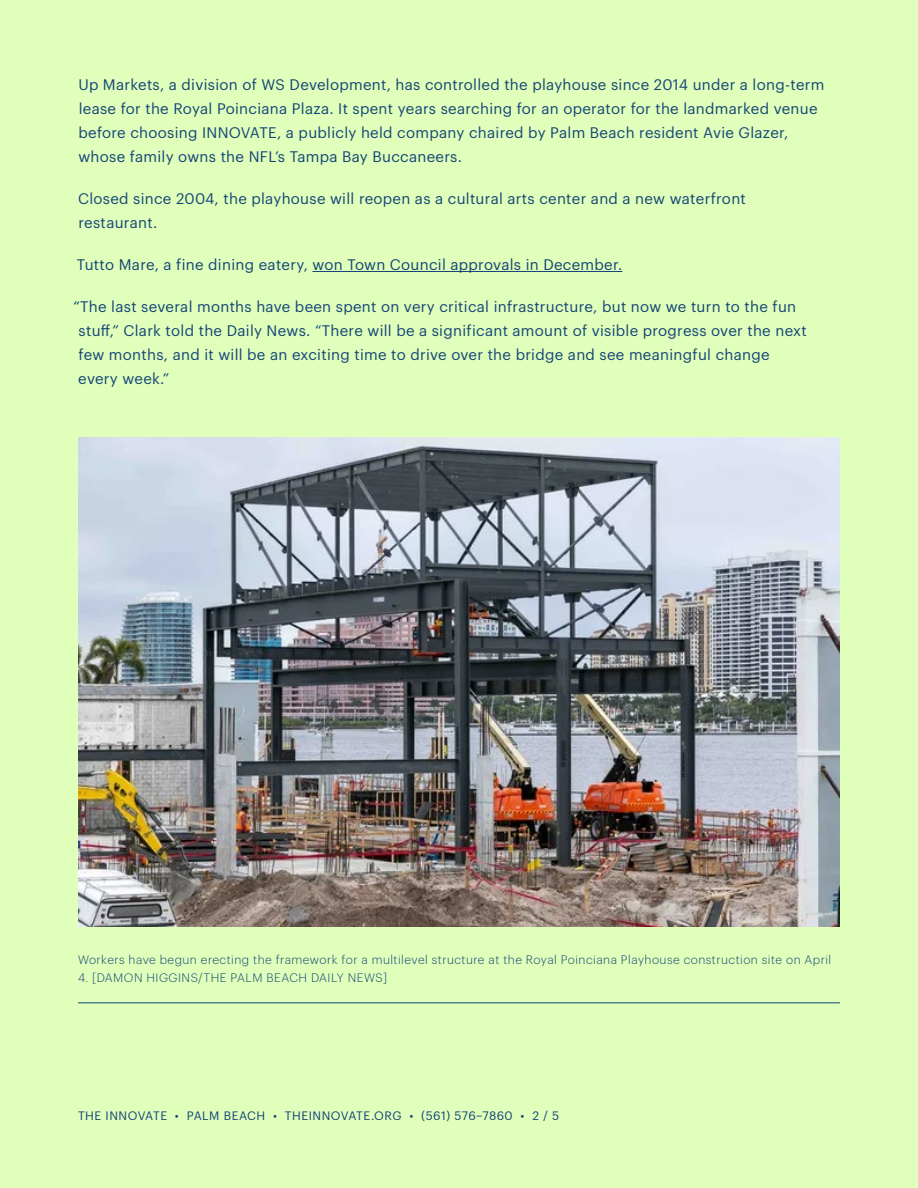
<style>
.page{position:relative;width:918px;height:1188px;background:#e0ffba}
.page>*{position:absolute;margin:0;border:0;box-sizing:border-box;transform-origin:0 0}
.t1{font:15px/24px "Graphik";letter-spacing:.02em;color:#154577}
.t2{font:300 12px "Graphik";letter-spacing:.04em;color:#154577}
.t3{font:12px "Graphik";letter-spacing:.045em;color:#154577}
</style>
<div class="page">
<hr style="left:312px;top:271px;width:310px;height:1px;background:#154577">
<img style="left:78px;top:438px;width:762px;height:489px">
<hr style="left:78px;top:1002px;width:762px;height:1px;background:#154577">
<p class="t1" style="left:78px;top:71px;width:748px">Up Markets, a division of WS Development, has controlled the playhouse since 2014 under a long-term lease for the Royal Poinciana Plaza. It spent years searching for an operator for the landmarked venue before choosing INNOVATE, a publicly held company chaired by Palm Beach resident Avie Glazer, whose family owns the NFL’s Tampa Bay Buccaneers.</p>
<p class="t1" style="left:78px;top:185px;width:669px">Closed since 2004, the playhouse will reopen as a cultural arts center and a new waterfront restaurant.</p>
<p class="t1" style="left:77px;top:251px;width:547px">Tutto Mare, a fine dining eatery, won Town Council approvals in December.</p>
<p class="t1" style="left:78px;top:293px;width:730px;text-indent:-5px">“The last several months have been spent on very critical infrastructure, but now we turn to the fun stuff,” Clark told the Daily News. “There will be a significant amount of visible progress over the next few months, and it will be an exciting time to drive over the bridge and see meaningful change every week.”</p>
<p class="t2" style="left:78px;top:951px;width:755px">Workers have begun erecting the framework for a multilevel structure at the Royal Poinciana Playhouse construction site on April</p>
<p class="t2" style="left:78px;top:969px;width:311px">4. [DAMON HIGGINS/THE PALM BEACH DAILY NEWS]</p>
<p class="t3" style="left:78px;top:1106px;width:483px">THE INNOVATE • PALM BEACH • THEINNOVATE.ORG • (561) 576–7860 • 2 / 5</p>
</div>
